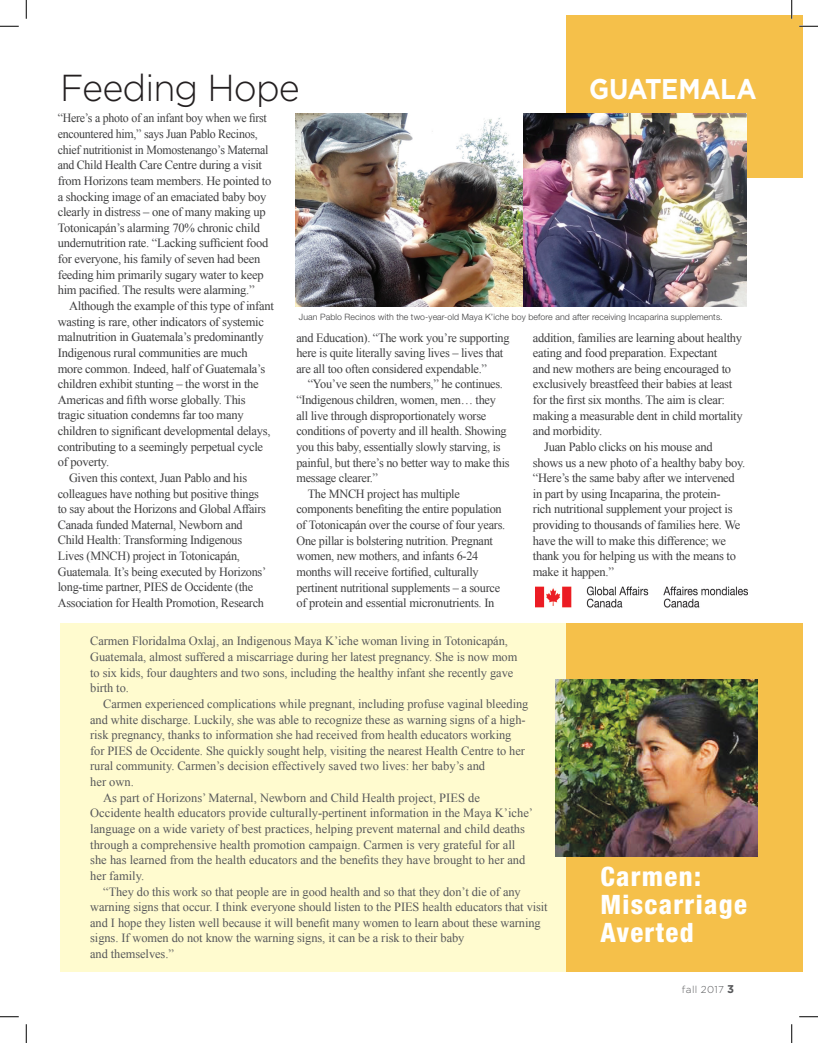
<style>
.page{position:relative;width:818px;height:1043px;background:#fff}
.page>*{position:absolute;margin:0;border:0;box-sizing:border-box;transform-origin:0 0}
.t1{font:300 37.5px "Gotham";letter-spacing:-.025em;color:#231f20;scale:.96 1}
.no_Style_Copy{font:700 28.5px "Gotham";letter-spacing:-.015em;color:#fff;scale:.9 1}
.Horizon_Body{font:800 condensed 26.75px/28.2px "Helvetica Neue";letter-spacing:.05em;color:#fff}
.Horizon_Body-2{font:12.5px/15.6px "Times New Roman";letter-spacing:-.02em;color:#3e3e3f}
.Horizon_Body-3{font:12.5px/15.6px "Times New Roman";letter-spacing:-.005em;color:#57585a}
.Horizon_Body-4{font:12.5px/15.6px "Times New Roman";letter-spacing:-.02em;color:#3e3e3f;scale:.95 1}
.t2{font:300 10px "Gotham";letter-spacing:.03em;color:#57585a}
.t3{font:300 8.75px "Helvetica Neue LT Std";letter-spacing:.01em;color:#3e3e3f}
.s1{font-weight:700;font-size:11.25px}
</style>
<div class="page">
<div style="left:60px;top:622px;width:686px;height:349px;background:#fffbcf"></div>
<div style="left:566px;top:15px;width:236px;height:163px;background:#f5c04a"></div>
<div style="left:566px;top:622px;width:236px;height:349px;background:#f5c04a"></div>
<img style="left:555px;top:679px;width:203px;height:177px">
<img style="left:296px;top:114px;width:450px;height:192px">
<img style="left:535px;top:586px;width:212px;height:22px">
<svg style="left:0;top:25px;width:19px;height:2px"></svg>
<svg style="left:799px;top:25px;width:19px;height:2px"></svg>
<svg style="left:0;top:1016px;width:19px;height:1px"></svg>
<svg style="left:799px;top:1016px;width:19px;height:1px"></svg>
<svg style="left:25px;top:0;width:2px;height:19px"></svg>
<svg style="left:25px;top:1024px;width:2px;height:18px"></svg>
<svg style="left:791px;top:0;width:1px;height:19px"></svg>
<svg style="left:791px;top:1024px;width:1px;height:18px"></svg>
<p class="t1" style="left:60px;top:64px;width:251px">Feeding Hope</p>
<p class="no_Style_Copy" style="left:589px;top:70px;width:188px">GUATEMALA</p>
<p class="Horizon_Body-4" style="left:58px;top:110px;width:226px">“Here’s a photo of an infant boy when we first encountered him,” says Juan Pablo Recinos, chief nutritionist in Momostenango’s Maternal and Child Health Care Centre during a visit from Horizons team members. He pointed to a shocking image of an emaciated baby boy clearly in distress – one of many making up Totonicapán’s alarming 70% chronic child undernutrition rate. “Lacking sufficient food for everyone, his family of seven had been feeding him primarily sugary water to keep him pacified. The results were alarming.”</p>
<p class="Horizon_Body-2" style="left:58px;top:298px;width:218px;text-indent:11px">Although the example of this type of infant wasting is rare, other indicators of systemic malnutrition in Guatemala’s predominantly Indigenous rural communities are much more common. Indeed, half of Guatemala’s children exhibit stunting – the worst in the Americas and fifth worse globally. This tragic situation condemns far too many children to significant developmental delays, contributing to a seemingly perpetual cycle of poverty.</p>
<p class="Horizon_Body-2" style="left:58px;top:470px;width:210px;text-indent:11px">Given this context, Juan Pablo and his colleagues have nothing but positive things to say about the Horizons and Global Affairs Canada funded Maternal, Newborn and Child Health: Transforming Indigenous Lives (MNCH) project in Totonicapán, Guatemala. It’s being executed by Horizons’ long-time partner, PIES de Occidente (the Association for Health Promotion, Research</p>
<p class="t3" style="left:299px;top:311px;width:425px">Juan Pablo Recinos with the two-year-old Maya K’iche boy before and after receiving Incaparina supplements.</p>
<p class="Horizon_Body-2" style="left:296px;top:329px;width:215px">and Education). “The work you’re supporting here is quite literally saving lives – lives that are all too often considered expendable.”</p>
<p class="Horizon_Body-2" style="left:296px;top:376px;width:215px;text-indent:11px">“You’ve seen the numbers,” he continues. “Indigenous children, women, men… they all live through disproportionately worse conditions of poverty and ill health. Showing you this baby, essentially slowly starving, is painful, but there’s no better way to make this message clearer.”</p>
<p class="Horizon_Body-2" style="left:296px;top:485px;width:210px;text-indent:11px">The MNCH project has multiple components benefiting the entire population of Totonicapán over the course of four years.<br>One pillar is bolstering nutrition. Pregnant women, new mothers, and infants 6-24 months will receive fortified, culturally pertinent nutritional supplements – a source of protein and essential micronutrients. In</p>
<p class="Horizon_Body-2" style="left:532px;top:329px;width:211px">addition, families are learning about healthy eating and food preparation. Expectant<br>and new mothers are being encouraged to exclusively breastfeed their babies at least for the first six months. The aim is clear: making a measurable dent in child mortality and morbidity.</p>
<p class="Horizon_Body-2" style="left:532px;top:439px;width:214px;text-indent:11px">Juan Pablo clicks on his mouse and shows us a new photo of a healthy baby boy. “Here’s the same baby after we intervened in part by using Incaparina, the protein-<br>rich nutritional supplement your project is providing to thousands of families here. We have the will to make this difference; we thank you for helping us with the means to make it happen.”</p>
<p class="Horizon_Body-3" style="left:90px;top:633px;width:428px">Carmen Floridalma Oxlaj, an Indigenous Maya K’iche woman living in Totonicapán, Guatemala, almost suffered a miscarriage during her latest pregnancy. She is now mom to six kids, four daughters and two sons, including the healthy infant she recently gave birth to.</p>
<p class="Horizon_Body-3" style="left:90px;top:695px;width:439px;text-indent:13px">Carmen experienced complications while pregnant, including profuse vaginal bleeding and white discharge. Luckily, she was able to recognize these as warning signs of a high&shy;risk pregnancy, thanks to information she had received from health educators working for PIES de Occidente. She quickly sought help, visiting the nearest Health Centre to her rural community. Carmen’s decision effectively saved two lives: her baby’s and<br>her own.</p>
<p class="Horizon_Body-3" style="left:90px;top:789px;width:444px;text-indent:13px">As part of Horizons’ Maternal, Newborn and Child Health project, PIES de Occidente health educators provide culturally-pertinent information in the Maya K’iche’ language on a wide variety of best practices, helping prevent maternal and child deaths through a comprehensive health promotion campaign. Carmen is very grateful for all she has learned from the health educators and the benefits they have brought to her and her family.</p>
<p class="Horizon_Body-3" style="left:90px;top:883px;width:459px;text-indent:13px">“They do this work so that people are in good health and so that they don’t die of any warning signs that occur. I think everyone should listen to the PIES health educators that visit and I hope they listen well because it will benefit many women to learn about these warning signs. If women do not know the warning signs, it can be a risk to their baby<br>and themselves.”</p>
<p class="Horizon_Body" style="left:600px;top:861px;width:148px">Carmen:<br>Miscarriage<br>Averted</p>
<p class="t2" style="left:681px;top:983px;width:54px">fall 2017 <span class="s1">3</span></p>
</div>
